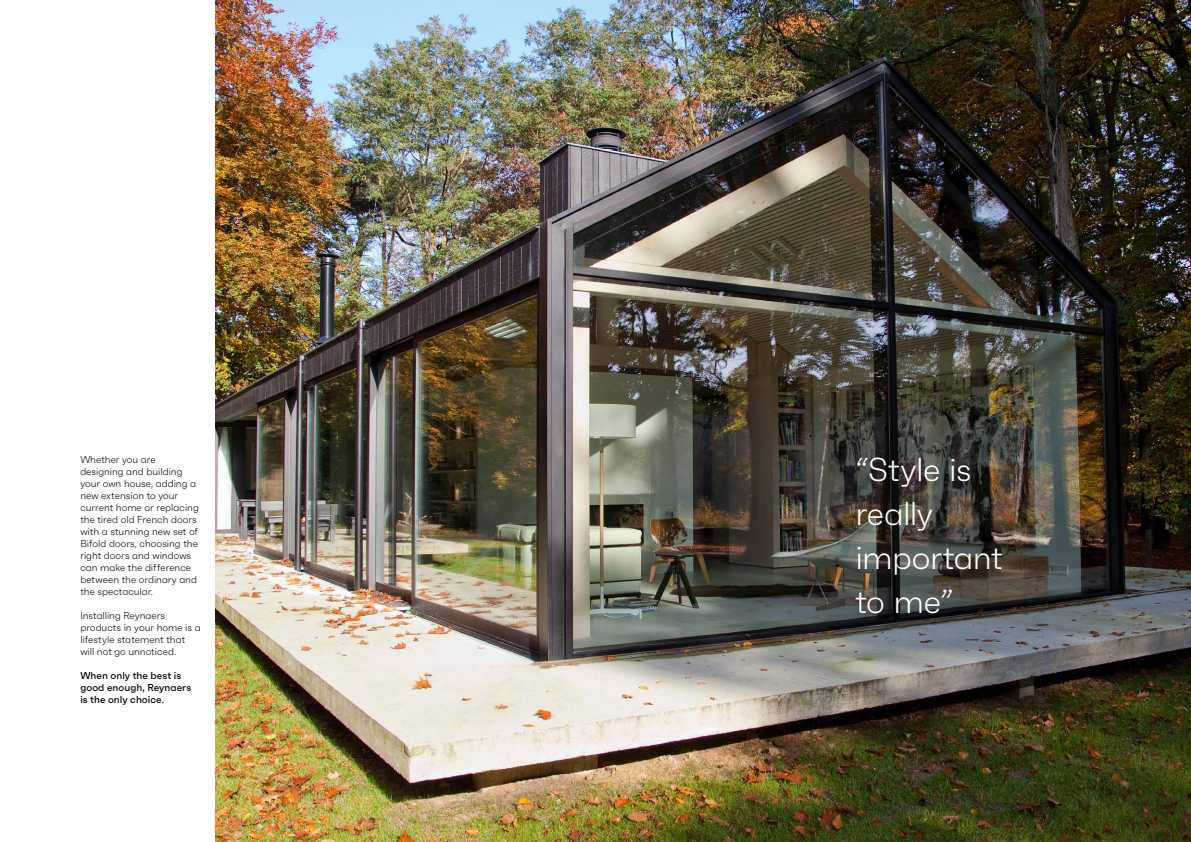
<style>
.page{position:relative;width:1191px;height:842px;background:#fff}
.page>*{position:absolute;margin:0;border:0;box-sizing:border-box;transform-origin:0 0}
.t1{font:300 33.1px/44.1px "Faktum";letter-spacing:-.015em;color:#fff}
.t2{font:300 10px/12px "Faktum";color:#000}
.t3{font:500 10px/12px "Faktum";letter-spacing:.005em;color:#000}
.t4{font:600 7px "Faktum";color:#000}
</style>
<div class="page">
<img style="left:215px;top:0;width:976px;height:842px">
<p class="t2" style="left:80px;top:453px;width:120px">Whether you are designing and building your own house, adding a new extension to your current home or replacing the tired old French doors with a stunning new set of<br>Bifold doors, choosing the right doors and windows can make the difference between the ordinary and the spectacular.</p>
<p class="t2" style="left:80px;top:609px;width:122px">Installing Reynaers products in your home is a lifestyle statement that will not go unnoticed.</p>
<p class="t3" style="left:80px;top:669px;width:112px">When only the best is good enough, Reynaers is the only choice.</p>
<p class="t4" style="left:1106px;top:34px;width:6px">9</p>
<h1 class="t1" style="left:855px;top:447px;width:149px">“Style is really important to me”</h1>
</div>
